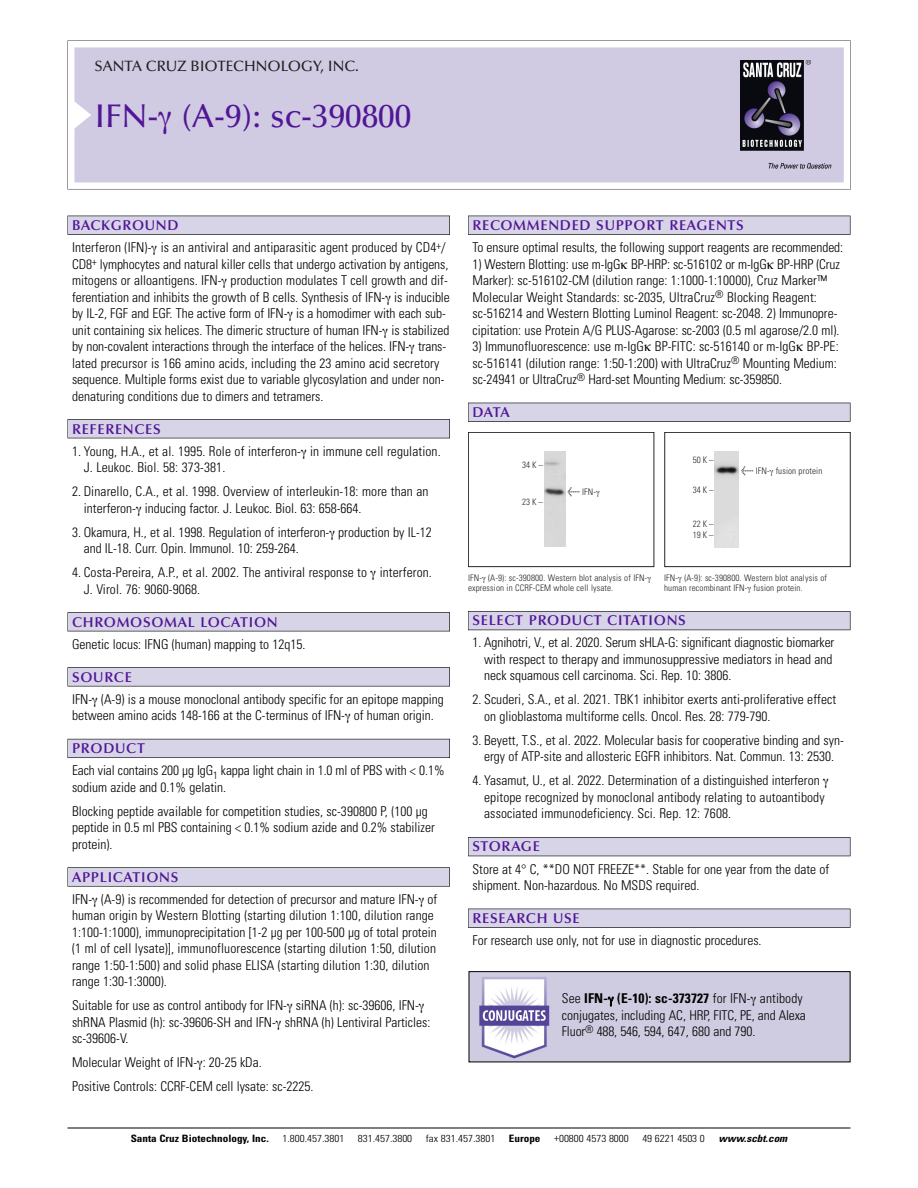
<style>
.page{position:relative;width:918px;height:1188px;background:#fff}
.page>*{position:absolute;margin:0;border:0;box-sizing:border-box;transform-origin:0 0}
.t1{font:500 33px "Optima";color:#511695}
.t2{font:500 15px "Optima";color:#231f20}
.t3{font:600 14.25px "Optima";letter-spacing:.05em;color:#511695}
.t4{font:300 condensed 13.5px/16.5px "Univers";color:#000}
.t5{font:300 condensed 10.2px "Univers";color:#000;scale:1.1 1}
.t6{font:700 condensed 10.2px "Univers";color:#000;scale:1.1 1}
.t7{font:italic 700 condensed 10.2px "Univers";color:#000;scale:1.1 1}
.t8{font:300 condensed 9px/10.5px "Univers";letter-spacing:.015em;color:#272627}
.s1{font-family:"Meta Plus";font-weight:400;font-stretch:normal;font-size:10.5px}
.s2{font-weight:700}
</style>
<div class="page">
<svg style="left:68px;top:40px;width:783px;height:149px"></svg>
<div style="left:74px;top:47px;width:770px;height:135px;background:#d1cae3"></div>
<img style="left:741px;top:60px;width:90px;height:108px">
<div style="left:68px;top:216px;width:382px;height:19px;background:#535256"></div>
<div style="left:68px;top:216px;width:381px;height:18px;background:#d7d4e8"></div>
<div style="left:68px;top:419px;width:382px;height:19px;background:#515155"></div>
<div style="left:68px;top:420px;width:381px;height:18px;background:#d7d4e8"></div>
<div style="left:68px;top:612px;width:382px;height:19px;background:#545357"></div>
<div style="left:68px;top:613px;width:381px;height:18px;background:#d7d4e8"></div>
<div style="left:68px;top:667px;width:382px;height:19px;background:#575659"></div>
<div style="left:68px;top:668px;width:381px;height:18px;background:#d7d4e8"></div>
<div style="left:68px;top:739px;width:382px;height:19px;background:#595860"></div>
<div style="left:68px;top:739px;width:381px;height:18px;background:#d7d4e8"></div>
<svg style="left:68px;top:867px;width:382px;height:20px"></svg>
<div style="left:68px;top:868px;width:381px;height:18px;background:#d7d4e8"></div>
<div style="left:468px;top:216px;width:382px;height:19px;background:#535256"></div>
<div style="left:468px;top:216px;width:382px;height:18px;background:#d7d4e8"></div>
<div style="left:468px;top:403px;width:382px;height:19px;background:#525156"></div>
<div style="left:468px;top:403px;width:382px;height:18px;background:#d7d4e8"></div>
<div style="left:468px;top:611px;width:382px;height:19px;background:#55545b"></div>
<div style="left:468px;top:612px;width:382px;height:18px;background:#d7d4e8"></div>
<div style="left:468px;top:837px;width:382px;height:19px;background:#525158"></div>
<div style="left:468px;top:838px;width:382px;height:18px;background:#d7d4e8"></div>
<div style="left:468px;top:909px;width:382px;height:19px;background:#535256"></div>
<div style="left:468px;top:909px;width:382px;height:18px;background:#d7d4e8"></div>
<hr style="left:68px;top:1128px;width:782px;height:1px;background:#000">
<div style="left:468px;top:432px;width:186px;height:135px;border:1px solid #272627"></div>
<img style="left:544px;top:452px;width:21px;height:95px">
<div style="left:664px;top:432px;width:186px;height:135px;border:1px solid #272627"></div>
<img style="left:715px;top:452px;width:24px;height:95px">
<img style="left:471px;top:973px;width:377px;height:87px">
<div style="left:469px;top:971px;width:381px;height:91px;border:1px solid #000"></div>
<svg style="left:159px;top:112px;width:12px;height:22px"></svg>
<svg style="left:608px;top:997px;width:5px;height:9px"></svg>
<svg style="left:751px;top:997px;width:5px;height:9px"></svg>
<p class="t2" style="left:94px;top:60px;width:266px">SANTA CRUZ BIOTECHNOLOGY, INC.</p>
<p class="t1" style="left:94px;top:102px;width:318px">IFN- (A-9): sc-390800</p>
<p class="t3" style="left:72px;top:219px;width:108px">BACKGROUND</p>
<p class="t4" style="left:72px;top:240px;width:379px">Interferon (IFN)- is an antiviral and antiparasitic agent produced by CD4<sup>+</sup>/ CD8<sup>+</sup> lymphocytes and natural killer cells that undergo activation by antigens, mitogens or alloantigens. IFN- production modulates T cell growth and dif&shy;ferentiation and inhibits the growth of B cells. Synthesis of IFN- is inducible by IL-2, FGF and EGF. The active form of IFN- is a homodimer with each sub&shy;unit containing six helices. The dimeric structure of human IFN- is stabilized by non-covalent interactions through the interface of the helices. IFN- trans&shy;lated precursor is 166 amino acids, including the 23 amino acid secretory sequence. Multiple forms exist due to variable glycosylation and under non&shy;denaturing conditions due to dimers and tetramers.</p>
<p class="t3" style="left:72px;top:423px;width:90px">REFERENCES</p>
<p class="t4" style="left:84px;top:444px;width:359px;text-indent:-12px">1. Young, H.A., et al. 1995. Role of interferon- in immune cell regulation.<br>J. Leukoc. Biol. 58: 373-381.</p>
<p class="t4" style="left:84px;top:484px;width:346px;text-indent:-12px">2. Dinarello, C.A., et al. 1998. Overview of interleukin-18: more than an interferon- inducing factor. J. Leukoc. Biol. 63: 658-664.</p>
<p class="t4" style="left:84px;top:525px;width:350px;text-indent:-12px">3. Okamura, H., et al. 1998. Regulation of interferon- production by IL-12 and IL-18. Curr. Opin. Immunol. 10: 259-264.</p>
<p class="t4" style="left:84px;top:565px;width:350px;text-indent:-12px">4. Costa-Pereira, A.P., et al. 2002. The antiviral response to interferon.<br>J. Virol. 76: 9060-9068.</p>
<p class="t3" style="left:72px;top:616px;width:207px">CHROMOSOMAL LOCATION</p>
<p class="t4" style="left:72px;top:637px;width:235px">Genetic locus: IFNG (human) mapping to 12q15.</p>
<p class="t3" style="left:72px;top:671px;width:61px">SOURCE</p>
<p class="t4" style="left:72px;top:692px;width:373px">IFN- (A-9) is a mouse monoclonal antibody specific for an epitope mapping between amino acids 148-166 at the C-terminus of IFN- of human origin.</p>
<p class="t3" style="left:72px;top:742px;width:74px">PRODUCT</p>
<p class="t4" style="left:72px;top:764px;width:374px">Each vial contains 200 µg IgG<sub>1</sub> kappa light chain in 1.0 ml of PBS with &lt; 0.1% sodium azide and 0.1% gelatin.</p>
<p class="t4" style="left:72px;top:804px;width:364px">Blocking peptide available for competition studies, sc-390800 P, (100 µg peptide in 0.5 ml PBS containing &lt; 0.1% sodium azide and 0.2% stabilizer protein).</p>
<p class="t3" style="left:72px;top:871px;width:108px">APPLICATIONS</p>
<p class="t4" style="left:72px;top:892px;width:367px">IFN- (A-9) is recommended for detection of precursor and mature IFN- of human origin by Western Blotting (starting dilution 1:100, dilution range 1:100-1:1000), immunoprecipitation [1-2 µg per 100-500 µg of total protein (1 ml of cell lysate)], immunofluorescence (starting dilution 1:50, dilution range 1:50-1:500) and solid phase ELISA (starting dilution 1:30, dilution range 1:30-1:3000).</p>
<p class="t4" style="left:72px;top:999px;width:360px">Suitable for use as control antibody for IFN- siRNA (h): sc-39606, IFN&shy;shRNA Plasmid (h): sc-39606-SH and IFN- shRNA (h) Lentiviral Particles: sc-39606-V.</p>
<p class="t4" style="left:72px;top:1056px;width:191px">Molecular Weight of IFN- : 20-25 kDa.</p>
<p class="t4" style="left:72px;top:1080px;width:243px">Positive Controls: CCRF-CEM cell lysate: sc-2225.</p>
<p class="t3" style="left:473px;top:219px;width:273px">RECOMMENDED SUPPORT REAGENTS</p>
<p class="t4" style="left:473px;top:240px;width:372px">To ensure optimal results, the following support reagents are recommended:</p>
<p class="t4" style="left:473px;top:257px;width:369px">1) Western Blotting: use m-IgG BP-HRP: sc-516102 or m-IgG BP-HRP (Cruz Marker): sc-516102-CM (dilution range: 1:1000-1:10000), Cruz Marker™ Molecular Weight Standards: sc-2035, UltraCruz<sup>®</sup> Blocking Reagent: sc-516214 and Western Blotting Luminol Reagent: sc-2048. 2) Immunopre&shy;cipitation: use Protein A/G PLUS-Agarose: sc-2003 (0.5 ml agarose/2.0 ml).</p>
<p class="t4" style="left:473px;top:339px;width:368px">3) Immunofluorescence: use m-IgG BP-FITC: sc-516140 or m-IgG BP-PE: sc-516141 (dilution range: 1:50-1:200) with UltraCruz<sup>®</sup> Mounting Medium: sc-24941 or UltraCruz<sup>®</sup> Hard-set Mounting Medium: sc-359850.</p>
<p class="t3" style="left:473px;top:406px;width:39px">DATA</p>
<p class="t8" style="left:522px;top:461px;width:22px">34K–</p>
<p class="t8" style="left:522px;top:498px;width:22px">23K–</p>
<p class="t8" style="left:567px;top:487px;width:30px"><span class="s1">&lt;</span> IFN-</p>
<p class="t8" style="left:468px;top:573px;width:181px">IFN- (A-9): sc-390800. Western blot analysis of IFN&shy;expression in CCRF-CEM whole cell lysate.</p>
<p class="t8" style="left:693px;top:456px;width:22px">50K–</p>
<p class="t8" style="left:693px;top:486px;width:22px">34K–</p>
<p class="t8" style="left:693px;top:518px;width:22px;line-height:11.9px">22K–<br>19K–</p>
<p class="t8" style="left:741px;top:466px;width:83px"><span class="s1">&lt;</span> IFN- fusion protein</p>
<p class="t8" style="left:664px;top:573px;width:164px">IFN- (A-9): sc-390800. Western blot analysis of human recombinant IFN- fusion protein.</p>
<p class="t3" style="left:473px;top:615px;width:215px">SELECT PRODUCT CITATIONS</p>
<p class="t4" style="left:484px;top:636px;width:352px;text-indent:-12px">1. Agnihotri, V., et al. 2020. Serum sHLA-G: significant diagnostic biomarker with respect to therapy and immunosuppressive mediators in head and neck squamous cell carcinoma. Sci. Rep. 10: 3806.</p>
<p class="t4" style="left:484px;top:693px;width:353px;text-indent:-12px">2. Scuderi, S.A., et al. 2021. TBK1 inhibitor exerts anti-proliferative effect on glioblastoma multiforme cells. Oncol. Res. 28: 779-790.</p>
<p class="t4" style="left:473px;top:733px;width:373px;text-align:center">3. Beyett, T.S., et al. 2022. Molecular basis for cooperative binding and syn&shy;ergy of ATP-site and allosteric EGFR inhibitors. Nat. Commun. 13: 2530.</p>
<p class="t4" style="left:484px;top:774px;width:342px;text-indent:-12px">4. Yasamut, U., et al. 2022. Determination of a distinguished interferon epitope recognized by monoclonal antibody relating to autoantibody associated immunodeficiency. Sci. Rep. 12: 7608.</p>
<p class="t3" style="left:473px;top:841px;width:69px">STORAGE</p>
<p class="t4" style="left:473px;top:862px;width:358px">Store at 4° C, **DO NOT FREEZE**. Stable for one year from the date of shipment. Non-hazardous. No MSDS required.</p>
<p class="t3" style="left:473px;top:912px;width:109px">RESEARCH USE</p>
<p class="t4" style="left:473px;top:933px;width:291px">For research use only, not for use in diagnostic procedures.</p>
<p class="t4" style="left:562px;top:992px;width:246px">See <span class="s2">IFN- (E-10): sc-373727</span> for IFN- antibody conjugates, including AC, HRP, FITC, PE, and Alexa<br>Fluor<sup>®</sup> 488, 546, 594, 647, 680 and 790.</p>
<p class="t6" style="left:131px;top:1135px;width:127px">Santa Cruz Biotechnology, Inc.</p>
<p class="t5" style="left:282px;top:1135px;width:58px">1.800.457.3801</p>
<p class="t5" style="left:358px;top:1135px;width:51px">831.457.3800</p>
<p class="t5" style="left:426px;top:1135px;width:65px">fax 831.457.3801</p>
<p class="t6" style="left:509px;top:1135px;width:30px">Europe</p>
<p class="t5" style="left:554px;top:1135px;width:69px">+00800 4573 8000</p>
<p class="t5" style="left:642px;top:1135px;width:58px">49 6221 4503 0</p>
<p class="t7" style="left:719px;top:1135px;width:66px">www.scbt.com</p>
</div>
